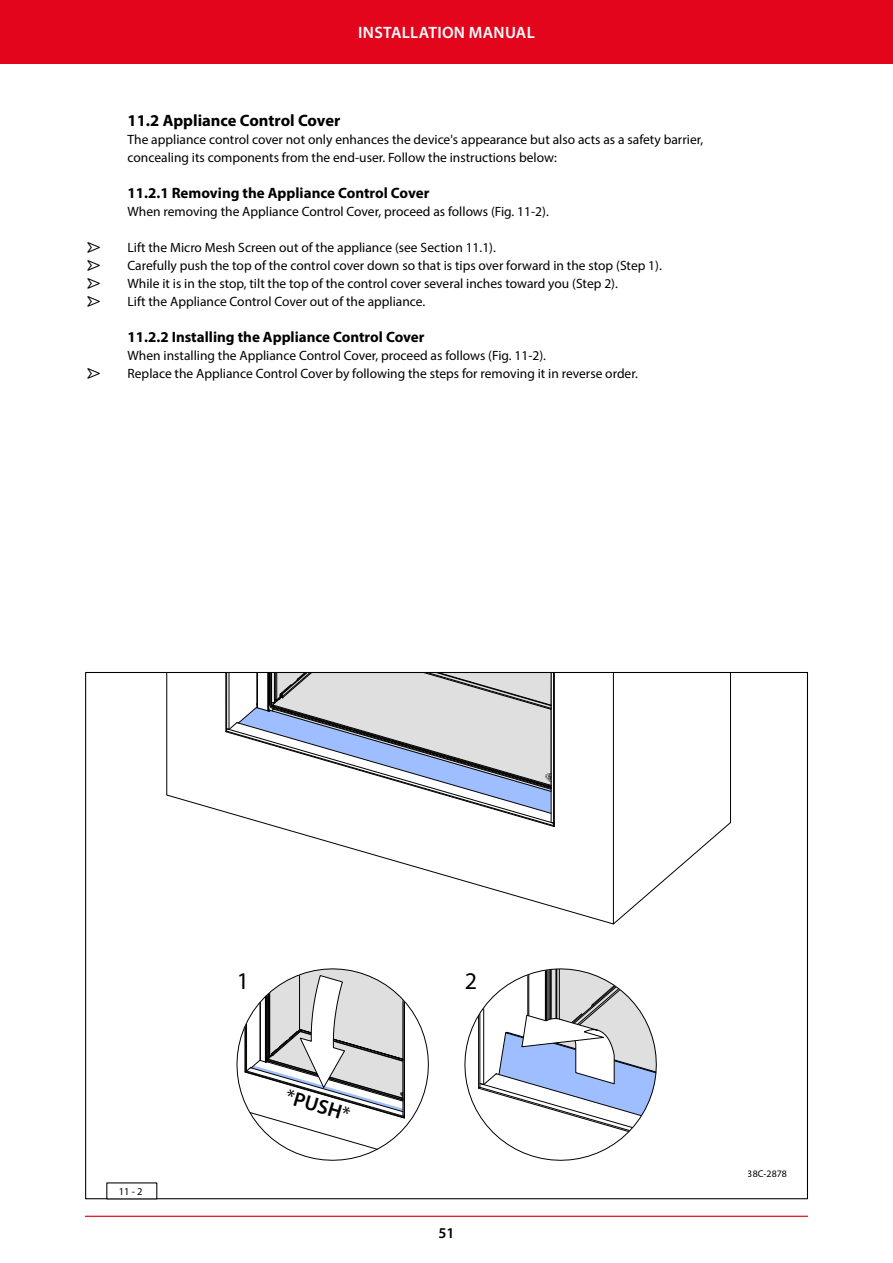
<style>
.page{position:relative;width:893px;height:1263px;background:#fff}
.page>*{position:absolute;margin:0;border:0;box-sizing:border-box;transform-origin:0 0}
.t1{font:24px "Myriad Pro";color:#000}
.t2{font:600 20.4px "Myriad Pro";color:#000}
.t3{font:700 16.5px "Myriad Pro";color:#000}
.t4{font:600 16.5px "Myriad Pro";letter-spacing:.02em;color:#fff}
.t5{font:700 15px "Myriad Pro";color:#000}
.t6{font:600 15px "Myriad Pro";color:#000}
.Platte_tekst_-_Icoon{font:13.5px "Myriad Pro";color:#000}
.Platte_tekst{font:13.5px/18px "Myriad Pro";color:#000}
.t7{font:10.5px "Myriad Pro";color:#000}
.t8{font:9.9px "Myriad Pro";color:#000}
.s1{font-weight:400}
</style>
<div class="page">
<div style="left:0;top:0;width:893px;height:64px;background:#e3051b"></div>
<hr style="left:85px;top:1216px;width:723px;height:1px;background:#e3051b">
<svg style="left:166px;top:674px;width:447px;height:250px"></svg>
<svg style="left:613px;top:674px;width:118px;height:250px"></svg>
<svg style="left:225px;top:674px;width:330px;height:152px"></svg>
<svg style="left:236px;top:968px;width:193px;height:193px"></svg>
<svg style="left:464px;top:968px;width:193px;height:193px"></svg>
<p class="t4" style="left:358px;top:22px;width:178px">INSTALLATION MANUAL</p>
<p class="t3" style="left:128px;top:110px;width:214px">11.2 Appliance Control Cover</p>
<p class="Platte_tekst" style="left:128px;top:130px;width:577px">The appliance control cover not only enhances the device's appearance but also acts as a safety barrier, concealing its components from the end-user. Follow the instructions below:</p>
<p class="t5" style="left:128px;top:183px;width:303px">11.2.1 Removing the Appliance Control Cover</p>
<p class="Platte_tekst" style="left:128px;top:202px;width:423px">When removing the Appliance Control Cover, proceed as follows (Fig. 11-2).</p>
<p class="Platte_tekst_-_Icoon" style="left:128px;top:239px;width:370px">Lift the Micro Mesh Screen out of the appliance (see Section 11.1).</p>
<p class="Platte_tekst_-_Icoon" style="left:128px;top:257px;width:536px">Carefully push the top of the control cover down so that is tips over forward in the stop (Step 1).</p>
<p class="Platte_tekst_-_Icoon" style="left:128px;top:275px;width:492px">While it is in the stop, tilt the top of the control cover several inches toward you (Step 2).</p>
<p class="Platte_tekst_-_Icoon" style="left:128px;top:293px;width:299px">Lift the Appliance Control Cover out of the appliance.</p>
<p class="t5" style="left:128px;top:327px;width:298px">11.2.2 Installing the Appliance Control Cover</p>
<p class="Platte_tekst" style="left:128px;top:346px;width:420px">When installing the Appliance Control Cover, proceed as follows (Fig. 11-2).</p>
<p class="Platte_tekst_-_Icoon" style="left:128px;top:365px;width:512px">Replace the Appliance Control Cover by following the steps for removing it in reverse order.</p>
<p class="t7" style="left:119px;top:1185px;width:25px">11 - 2</p>
<p class="t1" style="left:237px;top:966px;width:14px">1</p>
<p class="t1" style="left:465px;top:966px;width:14px">2</p>
<p class="t2" style="left:290px;top:1083px;width:68px;rotate:17deg"><span class="s1">*</span>PUSH<span class="s1">*</span></p>
<p class="t6" style="left:438px;top:1224px;width:18px">51</p>
<p class="t8" style="left:748px;top:1167px;width:41px">38C-2878</p>
</div>
